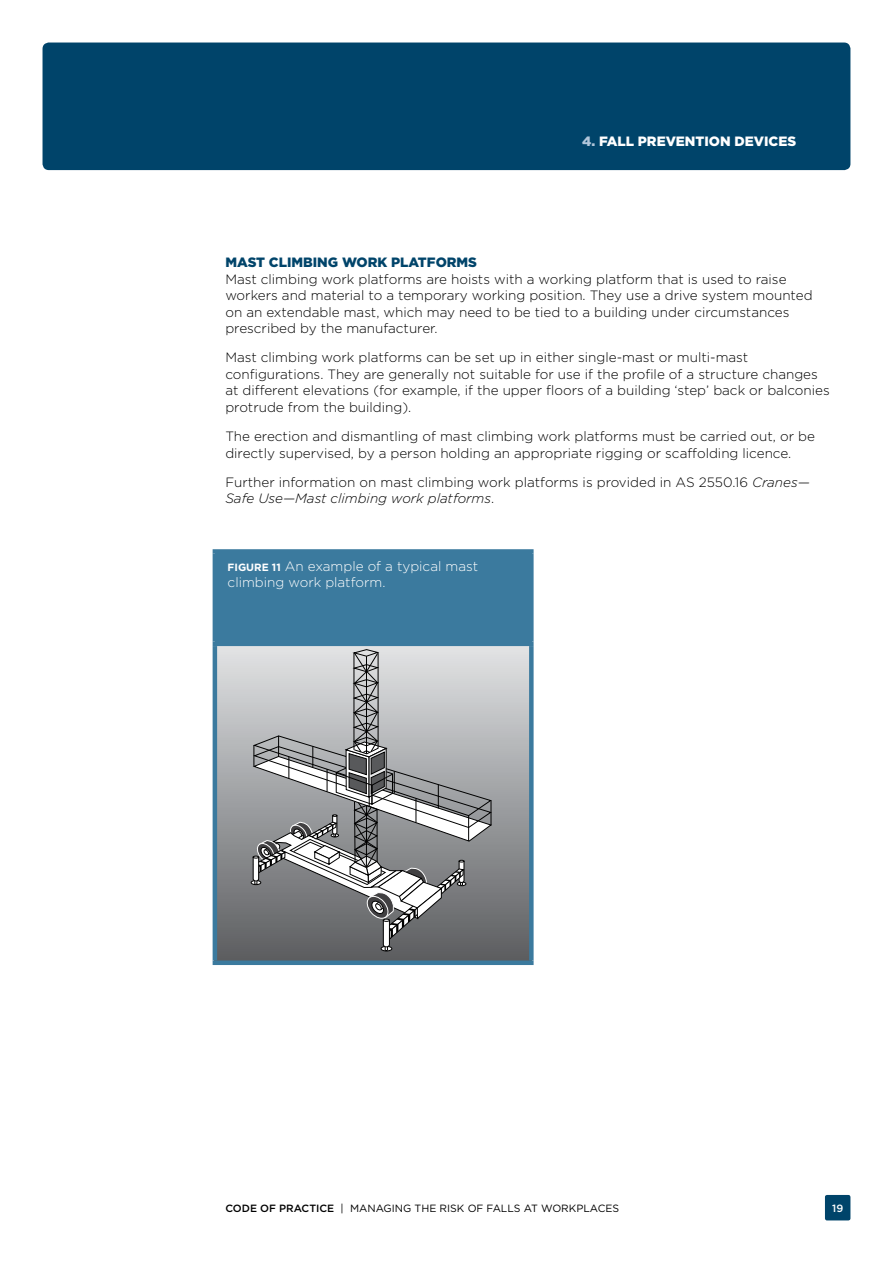
<style>
.page{position:relative;width:893px;height:1263px;background:#fff}
.page>*{position:absolute;margin:0;border:0;box-sizing:border-box;transform-origin:0 0}
.Body_copy{font:300 13.5px/16.5px "Gotham";color:#000}
.Figure_body_copy{font:300 13.5px/16.5px "Gotham";color:#fff}
.Header_3{font:900 13.5px "Gotham";color:#00446a}
.Running_header{font:900 13.5px "Gotham";color:#fff}
.t1{font:10.5px "Gotham";color:#000}
.t2{font:500 10.5px "Gotham";color:#fff}
.s1{color:#b1c6da}
.s2{font-style:italic}
.s3{font-weight:700;font-size:10.5px}
.s4{font-weight:500}
</style>
<div class="page">
<div style="left:43px;top:43px;width:807px;height:127px;background:#00446a;border-radius:6px"></div>
<div style="left:825px;top:1195px;width:25px;height:25px;background:#00446a;border-radius:2px"></div>
<div style="left:215px;top:632px;width:316px;height:331px;background:linear-gradient(to bottom,#e6e8e9,#5a5c5f)"></div>
<svg style="left:251px;top:649px;width:242px;height:302px;background:#a1a2a4"></svg>
<div style="left:215px;top:551px;width:316px;height:93px;background:#3b7a9e"></div>
<hr style="left:213px;top:646px;width:4px;height:314px;background:#3b7a9e">
<div style="left:529px;top:646px;width:5px;height:314px;background:#3b7a9e"></div>
<div style="left:213px;top:960px;width:321px;height:5px;background:#3b7a9e"></div>
<div style="left:213px;top:549px;width:321px;height:5px;background:#3b7a9e"></div>
<hr style="left:213px;top:554px;width:4px;height:87px;background:#3b7a9e">
<div style="left:529px;top:554px;width:5px;height:87px;background:#3b7a9e"></div>
<div style="left:213px;top:641px;width:321px;height:5px;background:#3b7a9e"></div>
<p class="Running_header" style="left:582px;top:133px;width:215px"><span class="s1">4.</span> FALL PREVENTION DEVICES</p>
<p class="Header_3" style="left:225px;top:254px;width:253px">MAST CLIMBING WORK PLATFORMS</p>
<p class="Body_copy" style="left:225px;top:271px;width:589px">Mast climbing work platforms are hoists with a working platform that is used to raise workers and material to a temporary working position. They use a drive system mounted on an extendable mast, which may need to be tied to a building under circumstances prescribed by the manufacturer.</p>
<p class="Body_copy" style="left:225px;top:349px;width:606px">Mast climbing work platforms can be set up in either single-mast or multi-mast configurations. They are generally not suitable for use if the profile of a structure changes at different elevations (for example, if the upper floors of a building ‘step’ back or balconies protrude from the building).</p>
<p class="Body_copy" style="left:225px;top:428px;width:591px">The erection and dismantling of mast climbing work platforms must be carried out, or be directly supervised, by a person holding an appropriate rigging or scaffolding licence.</p>
<p class="Body_copy" style="left:225px;top:474px;width:586px">Further information on mast climbing work platforms is provided in AS 2550.16 <span class="s2">Cranes—<br>Safe Use—Mast climbing work platforms</span>.</p>
<p class="Figure_body_copy" style="left:228px;top:558px;width:252px"><span class="s3">FIGURE 11</span> An example of a typical mast climbing work platform.</p>
<p class="t1" style="left:225px;top:1202px;width:395px"><span class="s4">CODE OF PRACTICE</span> | MANAGING THE RISK OF FALLS AT WORKPLACES</p>
<p class="t2" style="left:832px;top:1202px;width:13px">19</p>
</div>
